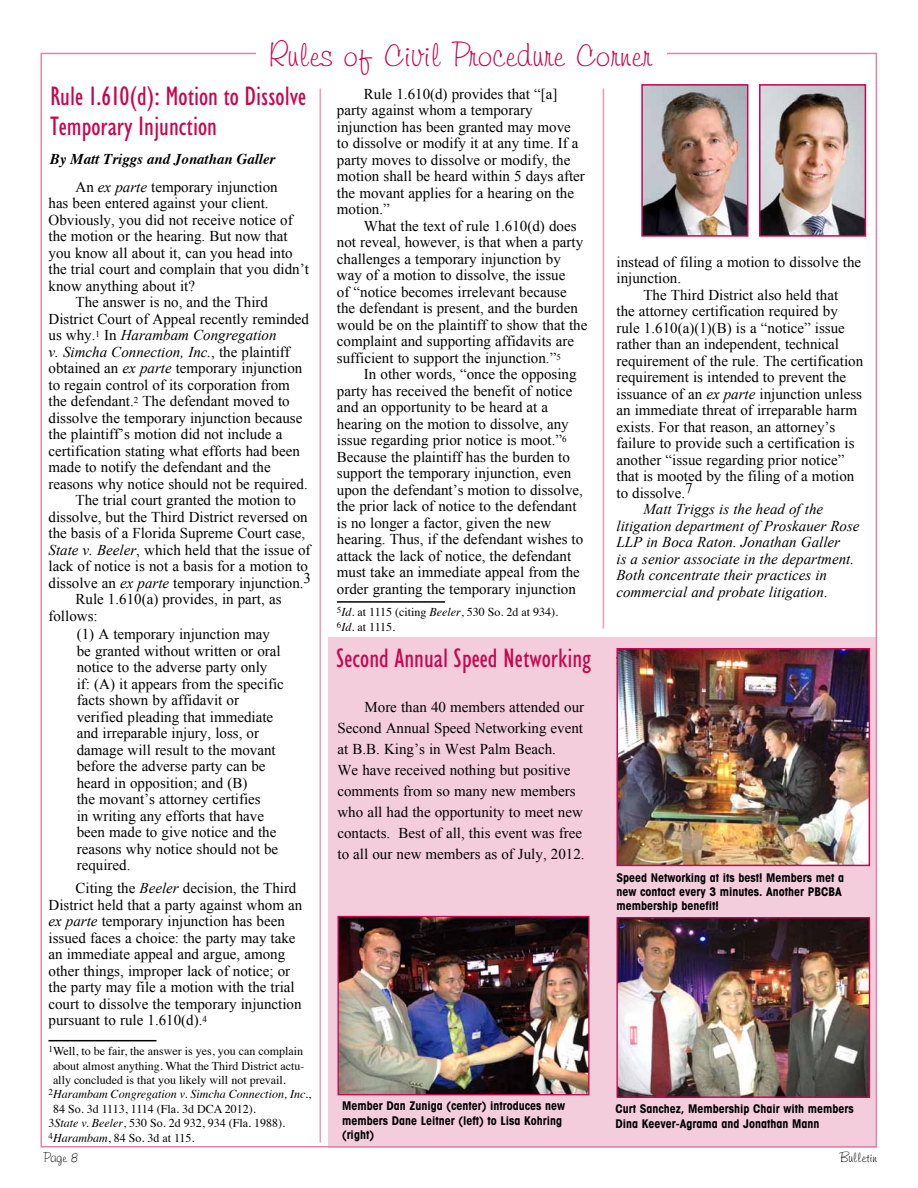
<style>
.page{position:relative;width:918px;height:1188px;background:#fff}
.page>*{position:absolute;margin:0;border:0;box-sizing:border-box;transform-origin:0 0}
.t1{font:33px "Freehand 591 BT Regular A";color:#c60651}
.t2{font:condensed 27px/30px "Humanist 521 BT";color:#c60651}
.t3{font:15px/16.5px "Times New Roman";color:#000}
.t4{font:italic 15px/16.5px "Times New Roman";color:#000}
.t5{font:italic 700 15px "Times";color:#000}
.t6{font:13.5px "Freehand 591 BT Regular A";color:#000}
.t7{font:12px/14.4px "Times";color:#000}
.t8{font:700 condensed 12px/14.4px "Avant Garde";color:#000}
.t9{font:italic 12px "Times";color:#000}
.s1{font-style:italic}
.s2{font-style:normal}
</style>
<div class="page">
<div style="left:328px;top:637px;width:550px;height:511px;background:#f4cddc"></div>
<hr style="left:49px;top:1040px;width:108px;height:1px;background:#000">
<hr style="left:337px;top:601px;width:108px;height:2px;background:#000">
<img style="left:644px;top:87px;width:101px;height:147px">
<div style="left:641px;top:84px;width:107px;height:153px;border:2px solid #c60651"></div>
<img style="left:762px;top:87px;width:101px;height:147px">
<div style="left:759px;top:84px;width:107px;height:153px;border:2px solid #c60651"></div>
<hr style="left:320px;top:89px;width:1px;height:1054px;background:#e89cb9">
<hr style="left:603px;top:89px;width:1px;height:540px;background:#e89cb9">
<img style="left:340px;top:918px;width:248px;height:175px">
<div style="left:338px;top:916px;width:252px;height:179px;border:1px solid #c60651"></div>
<img style="left:618px;top:919px;width:250px;height:177px">
<div style="left:616px;top:917px;width:254px;height:181px;border:1px solid #c60651"></div>
<img style="left:619px;top:651px;width:248px;height:212px">
<div style="left:616px;top:648px;width:254px;height:218px;border:2px solid #c60651"></div>
<h1 class="t1" style="left:267px;top:35px;width:386px">Rules of Civil Procedure Corner</h1>
<h2 class="t2" style="left:50px;top:81px;width:258px">Rule 1.610(d): Motion to Dissolve<br>Temporary Injunction</h2>
<p class="t5" style="left:50px;top:145px;width:227px">By Matt Triggs and Jonathan Galler</p>
<p class="t3" style="left:76px;top:178px;width:204px">An <span class="s1">ex parte</span> temporary injunction</p>
<p class="t3" style="left:49px;top:195px;width:222px">has been entered against your client.</p>
<p class="t3" style="left:49px;top:211px;width:246px">Obviously, you did not receive notice of</p>
<p class="t3" style="left:49px;top:228px;width:241px">the motion or the hearing. But now that</p>
<p class="t3" style="left:49px;top:244px;width:246px">you know all about it, can you head into</p>
<p class="t3" style="left:49px;top:261px;width:262px">the trial court and complain that you didn’t</p>
<p class="t3" style="left:49px;top:277px;width:148px">know anything about it?</p>
<p class="t3" style="left:76px;top:294px;width:194px">The answer is no, and the Third</p>
<p class="t3" style="left:49px;top:310px;width:262px">District Court of Appeal recently reminded</p>
<p class="t4" style="left:49px;top:327px;width:230px"><span class="s2">us why.</span><sup>1</sup> <span class="s2">In</span> Harambam Congregation</p>
<p class="t4" style="left:49px;top:343px;width:243px">v. Simcha Connection, Inc.<span class="s2">, the plaintiff</span></p>
<p class="t3" style="left:49px;top:360px;width:255px">obtained an <span class="s1">ex parte</span> temporary injunction</p>
<p class="t3" style="left:49px;top:376px;width:243px">to regain control of its corporation from</p>
<p class="t3" style="left:49px;top:393px;width:243px">the defendant.<sup>2</sup> The defendant moved to</p>
<p class="t3" style="left:49px;top:409px;width:255px">dissolve the temporary injunction because</p>
<p class="t3" style="left:49px;top:426px;width:235px">the plaintiff’s motion did not include a</p>
<p class="t3" style="left:49px;top:442px;width:253px">certification stating what efforts had been</p>
<p class="t3" style="left:49px;top:459px;width:224px">made to notify the defendant and the</p>
<p class="t3" style="left:49px;top:475px;width:261px">reasons why notice should not be required.</p>
<p class="t3" style="left:76px;top:492px;width:222px">The trial court granted the motion to</p>
<p class="t3" style="left:49px;top:508px;width:261px">dissolve, but the Third District reversed on</p>
<p class="t3" style="left:49px;top:525px;width:258px">the basis of a Florida Supreme Court case,</p>
<p class="t3" style="left:49px;top:541px;width:264px"><span class="s1">State v. Beeler</span>, which held that the issue of</p>
<p class="t3" style="left:49px;top:558px;width:261px">lack of notice is not a basis for a motion to</p>
<p class="t3" style="left:49px;top:574px;width:264px">dissolve an <span class="s1">ex parte</span> temporary injunction.3</p>
<p class="t3" style="left:76px;top:591px;width:208px">Rule 1.610(a) provides, in part, as</p>
<p class="t3" style="left:49px;top:607px;width:51px">follows:</p>
<p class="t3" style="left:77px;top:626px;width:209px">(1) A temporary injunction may be granted without written or oral notice to the adverse party only if: (A) it appears from the specific facts shown by affidavit or verified pleading that immediate and irreparable injury, loss, or damage will result to the movant before the adverse party can be heard in opposition; and (B)<br>the movant’s attorney certifies<br>in writing any efforts that have been made to give notice and the reasons why notice should not be required.</p>
<p class="t3" style="left:49px;top:880px;width:255px;text-indent:27px">Citing the <span class="s1">Beeler</span> decision, the Third District held that a party against whom an <span class="s1">ex parte</span> temporary injunction has been issued faces a choice: the party may take an immediate appeal and argue, among other things, improper lack of notice; or the party may file a motion with the trial court to dissolve the temporary injunction pursuant to rule 1.610(d).<sup>4</sup></p>
<p class="t7" style="left:49px;top:1043px;width:256px"><sup>1</sup>Well, to be fair, the answer is yes, you can complain</p>
<p class="t7" style="left:53px;top:1057px;width:253px">about almost anything. What the Third District actu-</p>
<p class="t7" style="left:53px;top:1072px;width:234px">ally concluded is that you likely will not prevail.</p>
<p class="t9" style="left:49px;top:1084px;width:264px"><sup>2</sup>Harambam Congregation v. Simcha Connection, Inc.<span class="s2">,</span></p>
<p class="t7" style="left:53px;top:1100px;width:204px">84 So. 3d 1113, 1114 (Fla. 3d DCA 2012).</p>
<p class="t7" style="left:49px;top:1115px;width:238px">3<span class="s1">State v. Beeler</span>, 530 So. 2d 932, 934 (Fla. 1988).</p>
<p class="t7" style="left:49px;top:1129px;width:148px"><sup>4</sup><span class="s1">Harambam</span>, 84 So. 3d at 115.</p>
<p class="t3" style="left:337px;top:85px;width:249px;text-indent:27px">Rule 1.610(d) provides that “[a] party against whom a temporary injunction has been granted may move to dissolve or modify it at any time. If a party moves to dissolve or modify, the motion shall be heard within 5 days after the movant applies for a hearing on the motion.”</p>
<p class="t3" style="left:337px;top:217px;width:252px;text-indent:27px">What the text of rule 1.610(d) does not reveal, however, is that when a party challenges a temporary injunction by way of a motion to dissolve, the issue<br>of “notice becomes irrelevant because the defendant is present, and the burden would be on the plaintiff to show that the complaint and supporting affidavits are sufficient to support the injunction.”<sup>5</sup></p>
<p class="t3" style="left:337px;top:366px;width:248px;text-indent:27px">In other words, “once the opposing party has received the benefit of notice and an opportunity to be heard at a hearing on the motion to dissolve, any issue regarding prior notice is moot.”<sup>6<br></sup>Because the plaintiff has the burden to support the temporary injunction, even upon the defendant’s motion to dissolve, the prior lack of notice to the defendant is no longer a factor, given the new hearing. Thus, if the defendant wishes to attack the lack of notice, the defendant must take an immediate appeal from the order granting the temporary injunction</p>
<p class="t7" style="left:337px;top:604px;width:223px"><sup>5</sup><span class="s1">Id.</span> at 1115 (citing <span class="s1">Beeler</span>, 530 So. 2d at 934).<br><sup>6</sup><span class="s1">Id.</span> at 1115.</p>
<h2 class="t2" style="left:336px;top:643px;width:257px">Second Annual Speed Networking</h2>
<p class="t3" style="left:338px;top:697px;width:249px;line-height:21px;text-indent:27px">More than 40 members attended our Second Annual Speed Networking event at B.B. King’s in West Palm Beach.<br>We have received nothing but positive comments from so many new members who all had the opportunity to meet new contacts. Best of all, this event was free to all our new members as of July, 2012.</p>
<p class="t3" style="left:616px;top:253px;width:246px">instead of filing a motion to dissolve the</p>
<p class="t3" style="left:616px;top:270px;width:66px">injunction.</p>
<p class="t3" style="left:644px;top:286px;width:196px">The Third District also held that</p>
<p class="t3" style="left:616px;top:303px;width:223px">the attorney certification required by</p>
<p class="t3" style="left:616px;top:319px;width:230px">rule 1.610(a)(1)(B) is a “notice” issue</p>
<p class="t3" style="left:616px;top:336px;width:224px">rather than an independent, technical</p>
<p class="t3" style="left:616px;top:352px;width:248px">requirement of the rule. The certification</p>
<p class="t3" style="left:616px;top:369px;width:231px">requirement is intended to prevent the</p>
<p class="t3" style="left:616px;top:385px;width:247px">issuance of an <span class="s1">ex parte</span> injunction unless</p>
<p class="t3" style="left:616px;top:402px;width:242px">an immediate threat of irreparable harm</p>
<p class="t3" style="left:616px;top:418px;width:220px">exists. For that reason, an attorney’s</p>
<p class="t3" style="left:616px;top:435px;width:240px">failure to provide such a certification is</p>
<p class="t3" style="left:616px;top:451px;width:230px">another “issue regarding prior notice”</p>
<p class="t3" style="left:616px;top:468px;width:239px">that is mooted by the filing of a motion</p>
<p class="t3" style="left:616px;top:484px;width:78px">to dissolve.7</p>
<p class="t4" style="left:616px;top:501px;width:245px;text-indent:27px">Matt Triggs is the head of the litigation department of Proskauer Rose LLP in Boca Raton. Jonathan Galler<br>is a senior associate in the department.<br>Both concentrate their practices in commercial and probate litigation<span class="s2">.</span></p>
<p class="t8" style="left:616px;top:870px;width:229px">Speed Networking at its best! Members met a new contact every 3 minutes. Another PBCBA membership benefit!</p>
<p class="t8" style="left:342px;top:1099px;width:225px">Member Dan Zuniga (center) introduces new members Dane Leitner (left) to Lisa Kohring (right)</p>
<p class="t8" style="left:616px;top:1101px;width:240px">Curt Sanchez, Membership Chair with members<br>Dina Keever-Agrama and Jonathan Mann</p>
<p class="t6" style="left:44px;top:1149px;width:36px">Page 8</p>
<p class="t6" style="left:840px;top:1149px;width:39px">Bulletin</p>
</div>
